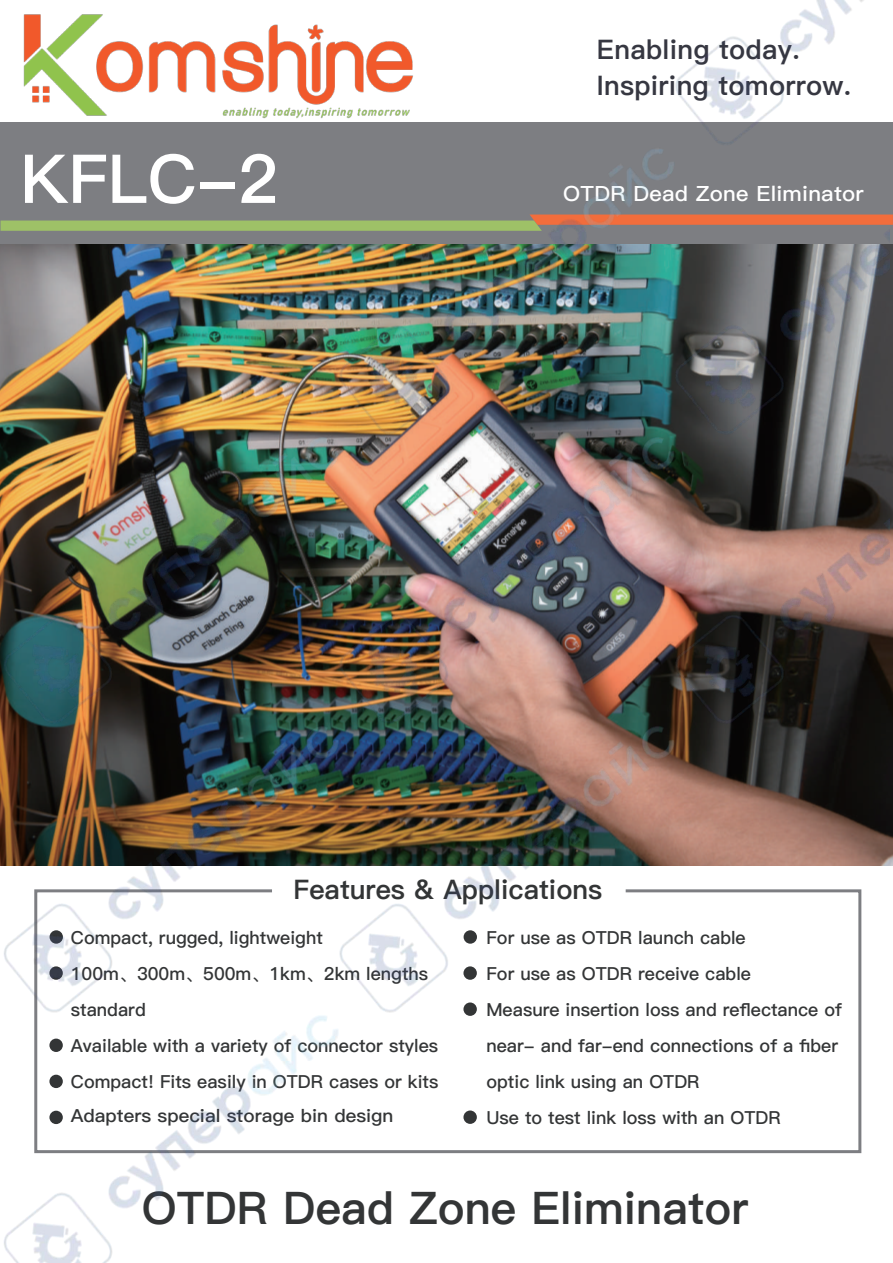
<style>
.page{position:relative;width:893px;height:1263px;background:#fff}
.page>*{position:absolute;margin:0;border:0;box-sizing:border-box;transform-origin:0 0}
.t1{font:67.5px "Ping Fang SC Heavy";color:#fff}
.t2{font:45px "Ping Fang SC Heavy";color:#333536}
.t3{font:27px "Ping Fang SC Heavy";letter-spacing:.01em;color:#363741}
.t4{font:27px "Ping Fang SC Heavy";color:#333536}
.t5{font:21px "Ping Fang SC Bold";letter-spacing:.01em;color:#fff;scale:1.05 1}
.t6{font:18px/36px "Ping Fang SC Bold";color:#333536}
.t7{font:18px "Ping Fang SC Bold";color:#333536;scale:1.05 1}
</style>
<div class="page">
<img style="left:4px;top:0;width:885px;height:1263px">
<h3 class="t3" style="left:597px;top:33px;width:204px">Enabling today.</h3>
<h1 class="t1" style="left:20px;top:139px;width:260px">KFLC-2</h1>
<h3 class="t3" style="left:597px;top:69px;width:256px">Inspiring tomorrow.</h3>
<p class="t5" style="left:563px;top:181px;width:288px">OTDR Dead Zone Eliminator</p>
<h3 class="t4" style="left:294px;top:874px;width:310px">Features &amp; Applications</h3>
<p class="t6" style="left:71px;top:920px;width:369px">Compact, rugged, lightweight<br>100m、300m、500m、1km、2km lengths standard<br>Available with a variety of connector styles<br>Compact! Fits easily in OTDR cases or kits</p>
<p class="t7" style="left:71px;top:1105px;width:309px">Adapters special storage bin design</p>
<p class="t6" style="left:486px;top:920px;width:357px">For use as OTDR launch cable<br>For use as OTDR receive cable<br>Measure insertion loss and reflectance of near- and far-end connections of a fiber optic link using an OTDR<br>Use to test link loss with an OTDR</p>
<h2 class="t2" style="left:142px;top:1181px;width:608px">OTDR Dead Zone Eliminator</h2>
</div>
